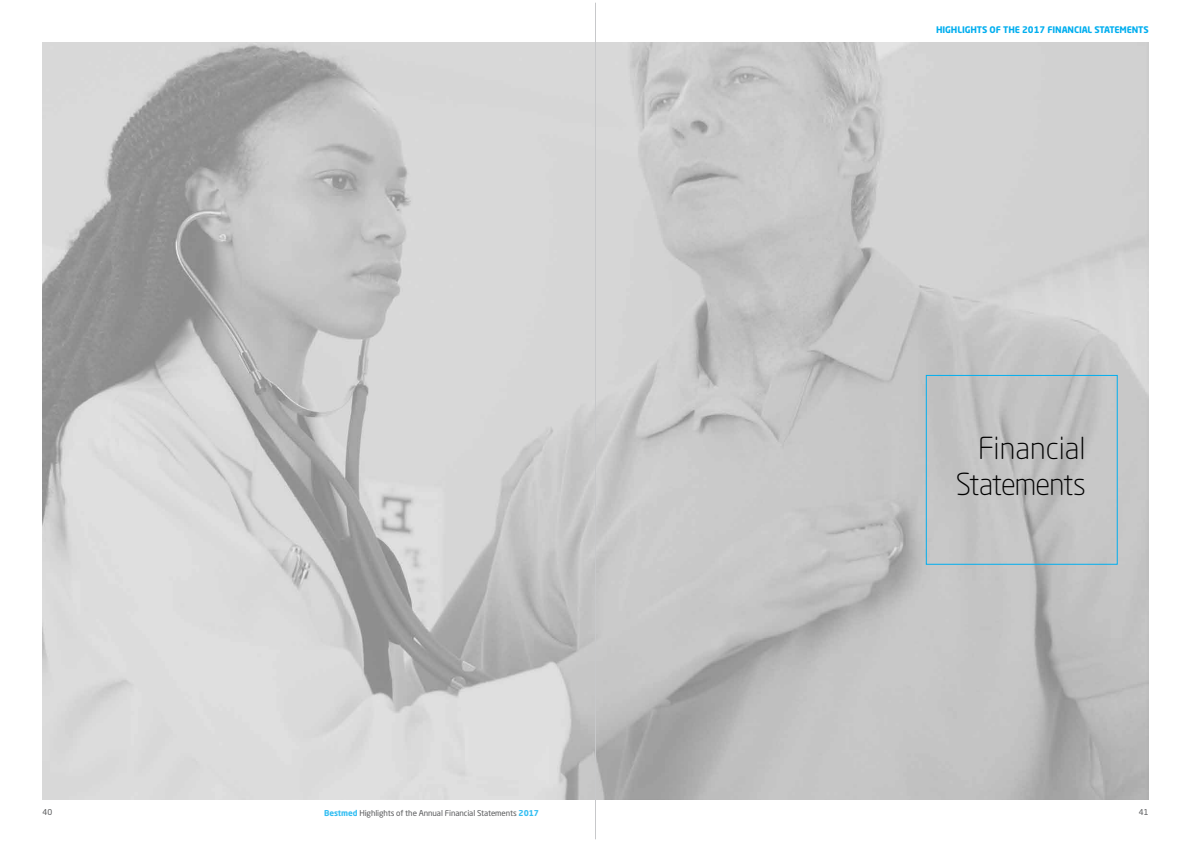
<style>
.page{position:relative;width:1191px;height:842px;background:#fff}
.page>*{position:absolute;margin:0;border:0;box-sizing:border-box;transform-origin:0 0}
.t1{font:300 30px/36px "Neo Sans Std";letter-spacing:-.03em;color:#000;text-align:right}
.t2{font:700 9px "Neo Sans Std";letter-spacing:-.01em;color:#00aeef}
.t3{font:8px "Neo Sans Std";letter-spacing:-.01em;color:#58595b}
.s1{font-weight:700;color:#33bef2}
</style>
<div class="page">
<img style="left:43px;top:42px;width:1105px;height:757px">
<div style="left:926px;top:375px;width:191px;height:190px;border:1px solid #00aeef"></div>
<hr style="left:595px;top:3px;width:1px;height:836px;background:#c7c8ca">
<p class="t2" style="left:936px;top:24px;width:214px">HIGHLIGHTS OF THE 2017 FINANCIAL STATEMENTS</p>
<h1 class="t1" style="left:955px;top:430px;width:131px">Financial<br>Statements</h1>
<p class="t3" style="left:43px;top:807px;width:11px">40</p>
<p class="t3" style="left:324px;top:808px;width:216px"><span class="s1">Bestmed</span> Highlights of the Annual Financial Statements <span class="s1">2017</span></p>
<p class="t3" style="left:1139px;top:807px;width:11px">41</p>
</div>
